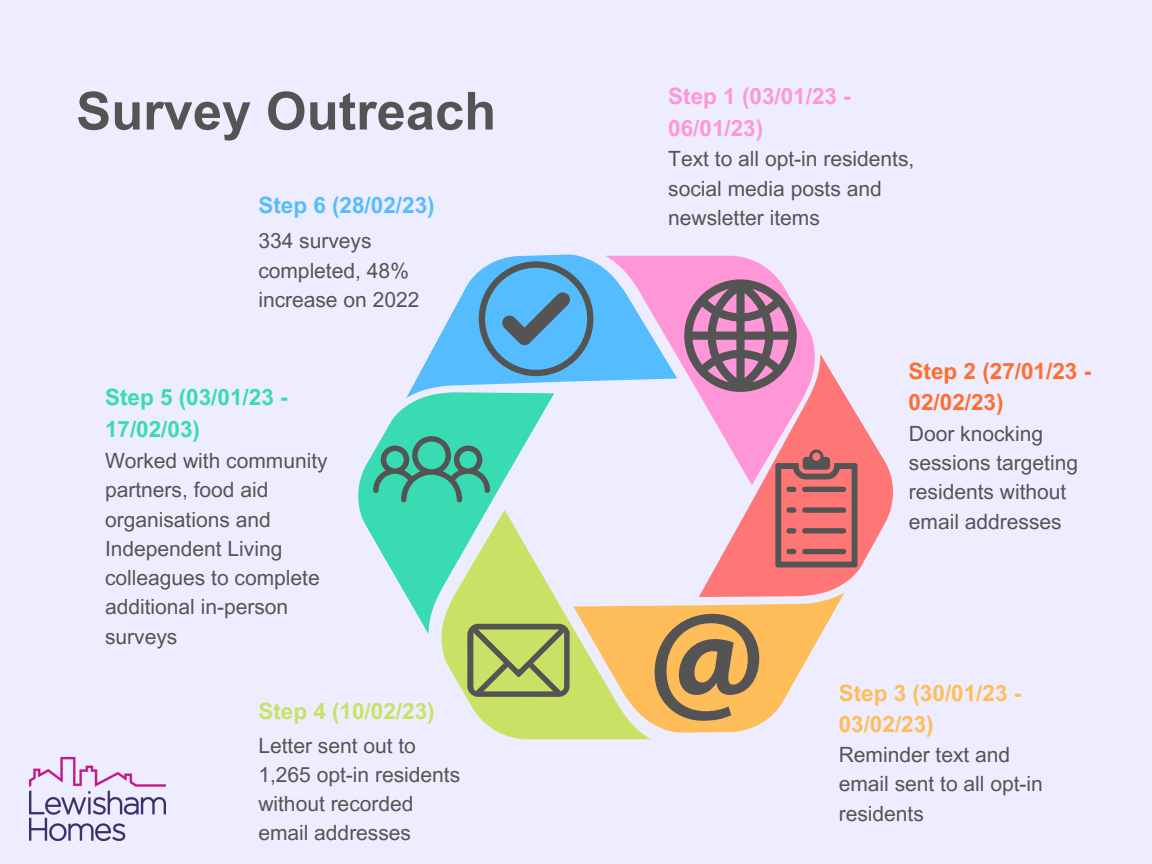
<style>
.page{position:relative;width:1152px;height:864px;background:#eeedff}
.page>*{position:absolute;margin:0;border:0;box-sizing:border-box;transform-origin:0 0}
.t1{font:700 52.5px "Arial MT Pro";color:#545454}
.t2{font:700 22.5px/31.5px "Arial MT Pro";color:#ff96d8}
.t3{font:700 22.5px/31.5px "Arial MT Pro";color:#ff6e30}
.t4{font:700 22.5px/31.5px "Arial MT Pro";color:#ffbd59}
.t5{font:700 22.5px/31.5px "Arial MT Pro";color:#39dbb2}
.t6{font:700 22.5px "Arial MT Pro";color:#55bdff}
.t7{font:700 22.5px "Arial MT Pro";color:#c9e265}
.t8{font:21px/29.2px "Arial MT Pro";color:#545454}
</style>
<div class="page">
<svg style="left:708px;top:256px;width:107px;height:97px"></svg>
<svg style="left:439px;top:254px;width:269px;height:99px"></svg>
<svg style="left:358px;top:338px;width:269px;height:296px"></svg>
<svg style="left:441px;top:510px;width:101px;height:229px;fill:#c9e265"></svg>
<svg style="left:542px;top:479px;width:269px;height:261px"></svg>
<svg style="left:623px;top:353px;width:270px;height:299px"></svg>
<svg style="left:684px;top:279px;width:113px;height:113px;background:#a47694"></svg>
<svg style="left:775px;top:449px;width:82px;height:118px;background:#cf6c6c"></svg>
<div style="left:802px;top:487px;width:44px;height:5px;background:#545454;border-radius:3px"></div>
<div style="left:786px;top:487px;width:10px;height:5px;background:#545454;border-radius:3px"></div>
<div style="left:802px;top:507px;width:44px;height:6px;background:#545454;border-radius:3px"></div>
<div style="left:786px;top:507px;width:10px;height:6px;background:#545454;border-radius:3px"></div>
<div style="left:802px;top:528px;width:44px;height:6px;background:#545454;border-radius:3px"></div>
<div style="left:786px;top:528px;width:10px;height:6px;background:#545454;border-radius:3px"></div>
<div style="left:802px;top:549px;width:44px;height:5px;background:#545454;border-radius:3px"></div>
<div style="left:786px;top:549px;width:10px;height:5px;background:#545454;border-radius:3px"></div>
<svg style="left:655px;top:614px;width:104px;height:107px;background:#b38e56"></svg>
<svg style="left:467px;top:624px;width:103px;height:73px;background:#9cac5e"></svg>
<svg style="left:373px;top:436px;width:117px;height:66px;background:#42b598"></svg>
<svg style="left:479px;top:261px;width:114px;height:115px;background:#55a1d2"></svg>
<img style="left:29px;top:758px;width:136px;height:83px">
<h1 class="t1" style="left:76px;top:91px;width:422px">Survey Outreach</h1>
<p class="t6" style="left:258px;top:197px;width:178px">Step 6 (28/02/23)</p>
<p class="t8" style="left:258px;top:229px;width:163px">334 surveys completed, 48% increase on 2022</p>
<p class="t5" style="left:105px;top:384px;width:184px">Step 5 (03/01/23 -<br>17/02/03)</p>
<p class="t8" style="left:105px;top:449px;width:224px">Worked with community partners, food aid organisations and<br>Independent Living colleagues to complete additional in-person surveys</p>
<p class="t7" style="left:258px;top:702px;width:178px">Step 4 (10/02/23)</p>
<p class="t8" style="left:258px;top:733px;width:203px">Letter sent out to<br>1,265 opt-in residents without recorded email addresses</p>
<p class="t2" style="left:668px;top:84px;width:184px">Step 1 (03/01/23 -<br>06/01/23)</p>
<p class="t8" style="left:668px;top:147px;width:248px">Text to all opt-in residents, social media posts and newsletter items</p>
<p class="t3" style="left:909px;top:358px;width:184px">Step 2 (27/01/23 -<br>02/02/23)</p>
<p class="t8" style="left:909px;top:422px;width:171px">Door knocking sessions targeting residents without email addresses</p>
<p class="t4" style="left:839px;top:680px;width:184px">Step 3 (30/01/23 -<br>03/02/23)</p>
<p class="t8" style="left:839px;top:743px;width:206px">Reminder text and email sent to all opt-in residents</p>
</div>
